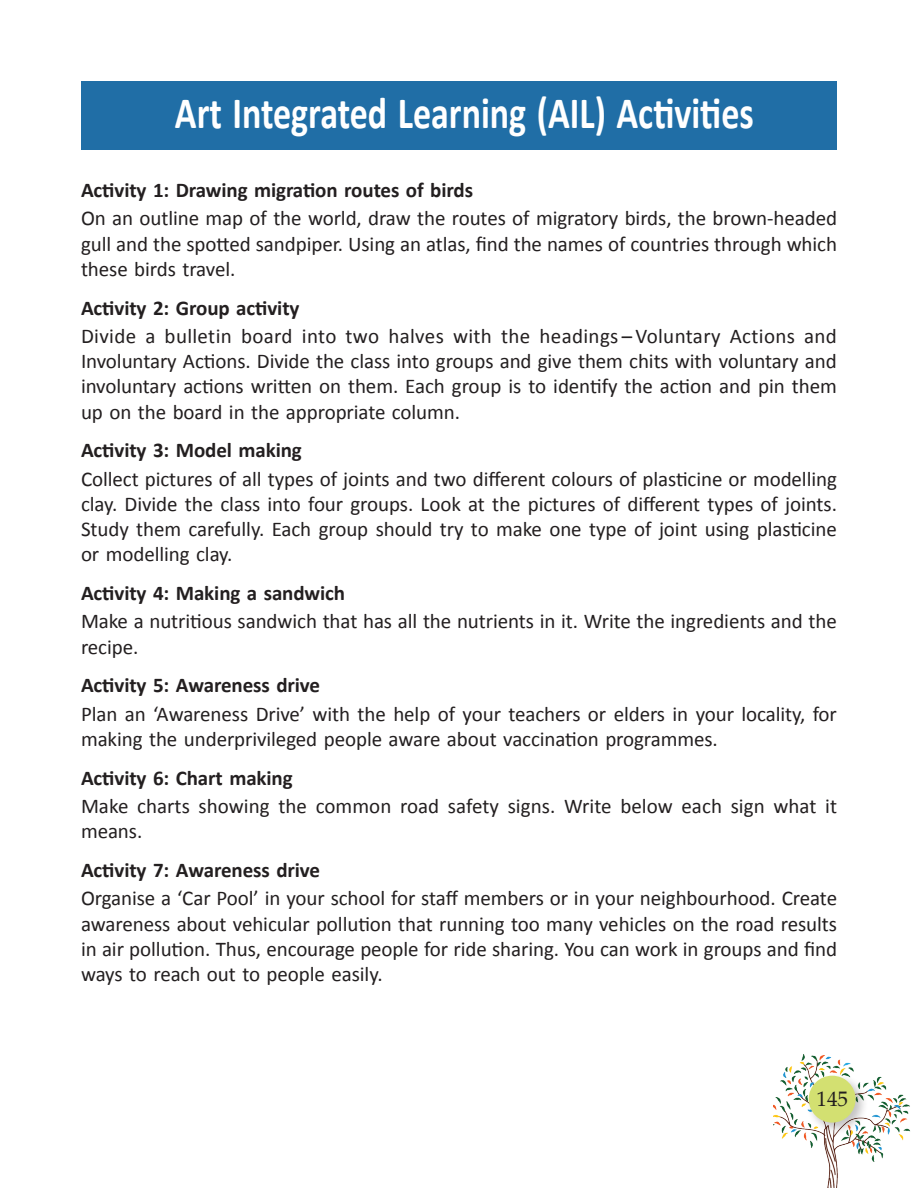
<style>
.page{position:relative;width:918px;height:1188px;background:#fff}
.page>*{position:absolute;margin:0;border:0;box-sizing:border-box;transform-origin:0 0}
.Sub_Para_2{font:700 45px "Calibri";color:#fff;scale:.8 1}
.Activity{font:21px/25.2px "Calibri";letter-spacing:-.005em;color:#231f20;text-align:justify}
.Activity-2{font:700 21px "Calibri";letter-spacing:-.005em;color:#231f20}
.t1{font:21px "Palatino";color:#231f20}
</style>
<div class="page">
<img style="left:774px;top:1054px;width:136px;height:134px">
<div style="left:806px;top:1073px;width:62px;height:62px;background:#231f20;opacity:.27"></div>
<div style="left:809px;top:1076px;width:47px;height:47px;background:#d3e071;border-radius:50%"></div>
<div style="left:81px;top:81px;width:756px;height:68px;background:#206ea6"></div>
<p class="Sub_Para_2" style="left:175px;top:85px;width:725px">Art Integrated Learning (AIL) Activities</p>
<p class="Activity-2" style="left:81px;top:177px;width:394px">Activity 1: Drawing migration routes of birds</p>
<p class="Activity" style="left:81px;top:205px;width:758px">On an outline map of the world, draw the routes of migratory birds, the brown-headed gull and the spotted sandpiper. Using an atlas, find the names of countries through which these birds travel.</p>
<p class="Activity-2" style="left:81px;top:295px;width:220px">Activity 2: Group activity</p>
<p class="Activity" style="left:81px;top:322px;width:757px">Divide a bulletin board into two halves with the headings – Voluntary Actions and Involuntary Actions. Divide the class into groups and give them chits with voluntary and involuntary actions written on them. Each group is to identify the action and pin them up on the board in the appropriate column.</p>
<p class="Activity-2" style="left:81px;top:437px;width:222px">Activity 3: Model making</p>
<p class="Activity" style="left:81px;top:465px;width:758px">Collect pictures of all types of joints and two different colours of plasticine or modelling clay. Divide the class into four groups. Look at the pictures of different types of joints.<br>Study them carefully. Each group should try to make one type of joint using plasticine or modelling clay.</p>
<p class="Activity-2" style="left:81px;top:580px;width:266px">Activity 4: Making a sandwich</p>
<p class="Activity" style="left:81px;top:608px;width:757px">Make a nutritious sandwich that has all the nutrients in it. Write the ingredients and the recipe.</p>
<p class="Activity-2" style="left:81px;top:672px;width:241px">Activity 5: Awareness drive</p>
<p class="Activity" style="left:81px;top:700px;width:757px">Plan an ‘Awareness Drive’ with the help of your teachers or elders in your locality, for making the underprivileged people aware about vaccination programmes.</p>
<p class="Activity-2" style="left:81px;top:765px;width:213px">Activity 6: Chart making</p>
<p class="Activity" style="left:81px;top:793px;width:758px">Make charts showing the common road safety signs. Write below each sign what it means.</p>
<p class="Activity-2" style="left:81px;top:857px;width:241px">Activity 7: Awareness drive</p>
<p class="Activity" style="left:81px;top:885px;width:758px">Organise a ‘Car Pool’ in your school for staff members or in your neighbourhood. Create awareness about vehicular pollution that running too many vehicles on the road results in air pollution. Thus, encourage people for ride sharing. You can work in groups and find ways to reach out to people easily.</p>
<p class="t1" style="left:817px;top:1087px;width:33px">145</p>
</div>
